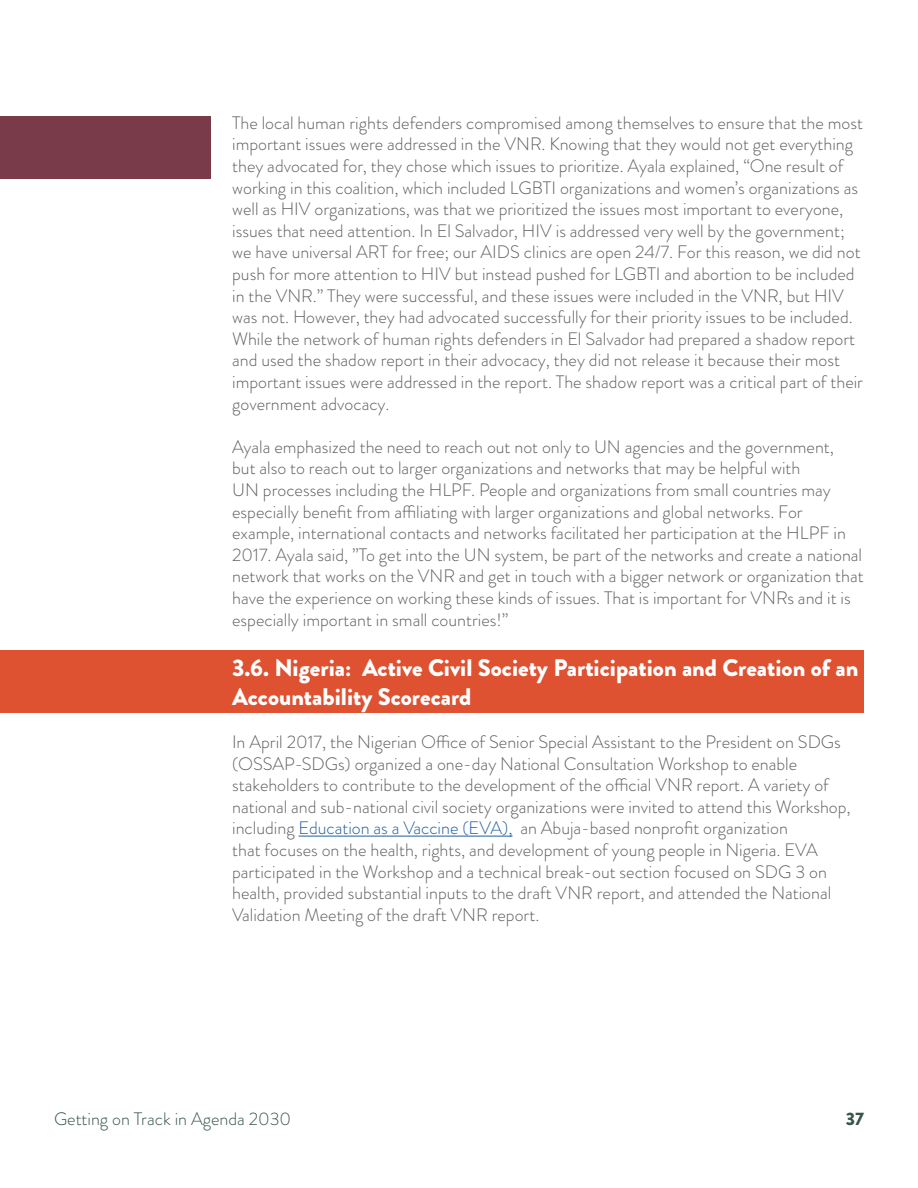
<style>
.page{position:relative;width:918px;height:1188px;background:#fff}
.page>*{position:absolute;margin:0;border:0;box-sizing:border-box;transform-origin:0 0}
.t1{font:900 24px/28.8px "Brandon Grotesque";color:#fff}
.t2{font:300 18px/21.6px "Brandon Grotesque";color:#605e5e}
.t3{font:300 18px "Brandon Grotesque";color:#37554d}
.t4{font:900 18px "Brandon Grotesque";color:#37554d}
.s1{color:#215e9e}
</style>
<div class="page">
<div style="left:0;top:116px;width:211px;height:63px;background:#793a4a"></div>
<div style="left:0;top:650px;width:864px;height:63px;background:#de5131"></div>
<hr style="left:299px;top:836px;width:214px;height:1px;background:#215e9e">
<p class="t2" style="left:232px;top:112px;width:632px">The local human rights defenders compromised among themselves to ensure that the most important issues were addressed in the VNR. Knowing that they would not get everything they advocated for, they chose which issues to prioritize. Ayala explained, “One result of working in this coalition, which included LGBTI organizations and women’s organizations as well as HIV organizations, was that we prioritized the issues most important to everyone, issues that need attention. In El Salvador, HIV is addressed very well by the government; we have universal ART for free; our AIDS clinics are open 24/7. For this reason, we did not push for more attention to HIV but instead pushed for LGBTI and abortion to be included in the VNR.” They were successful, and these issues were included in the VNR, but HIV was not. However, they had advocated successfully for their priority issues to be included.<br>While the network of human rights defenders in El Salvador had prepared a shadow report and used the shadow report in their advocacy, they did not release it because their most important issues were addressed in the report. The shadow report was a critical part of their government advocacy.</p>
<p class="t2" style="left:232px;top:436px;width:633px">Ayala emphasized the need to reach out not only to UN agencies and the government,<br>but also to reach out to larger organizations and networks that may be helpful with<br>UN processes including the HLPF. People and organizations from small countries may especially benefit from affiliating with larger organizations and global networks. For example, international contacts and networks facilitated her participation at the HLPF in 2017. Ayala said, ”To get into the UN system, be part of the networks and create a national network that works on the VNR and get in touch with a bigger network or organization that have the experience on working these kinds of issues. That is important for VNRs and it is especially important in small countries!”</p>
<h1 class="t1" style="left:232px;top:654px;width:628px">3.6. Nigeria: Active Civil Society Participation and Creation of an<br>Accountability Scorecard</h1>
<p class="t2" style="left:232px;top:731px;width:620px">In April 2017, the Nigerian Office of Senior Special Assistant to the President on SDGs (OSSAP-SDGs) organized a one-day National Consultation Workshop to enable stakeholders to contribute to the development of the official VNR report. A variety of national and sub-national civil society organizations were invited to attend this Workshop, including <span class="s1">Education as a Vaccine (EVA),</span> an Abuja-based nonprofit organization<br>that focuses on the health, rights, and development of young people in Nigeria. EVA participated in the Workshop and a technical break-out section focused on SDG 3 on health, provided substantial inputs to the draft VNR report, and attended the National Validation Meeting of the draft VNR report.</p>
<p class="t3" style="left:54px;top:1107px;width:239px">Getting on Track in Agenda 2030</p>
<p class="t4" style="left:846px;top:1106px;width:20px">37</p>
</div>
